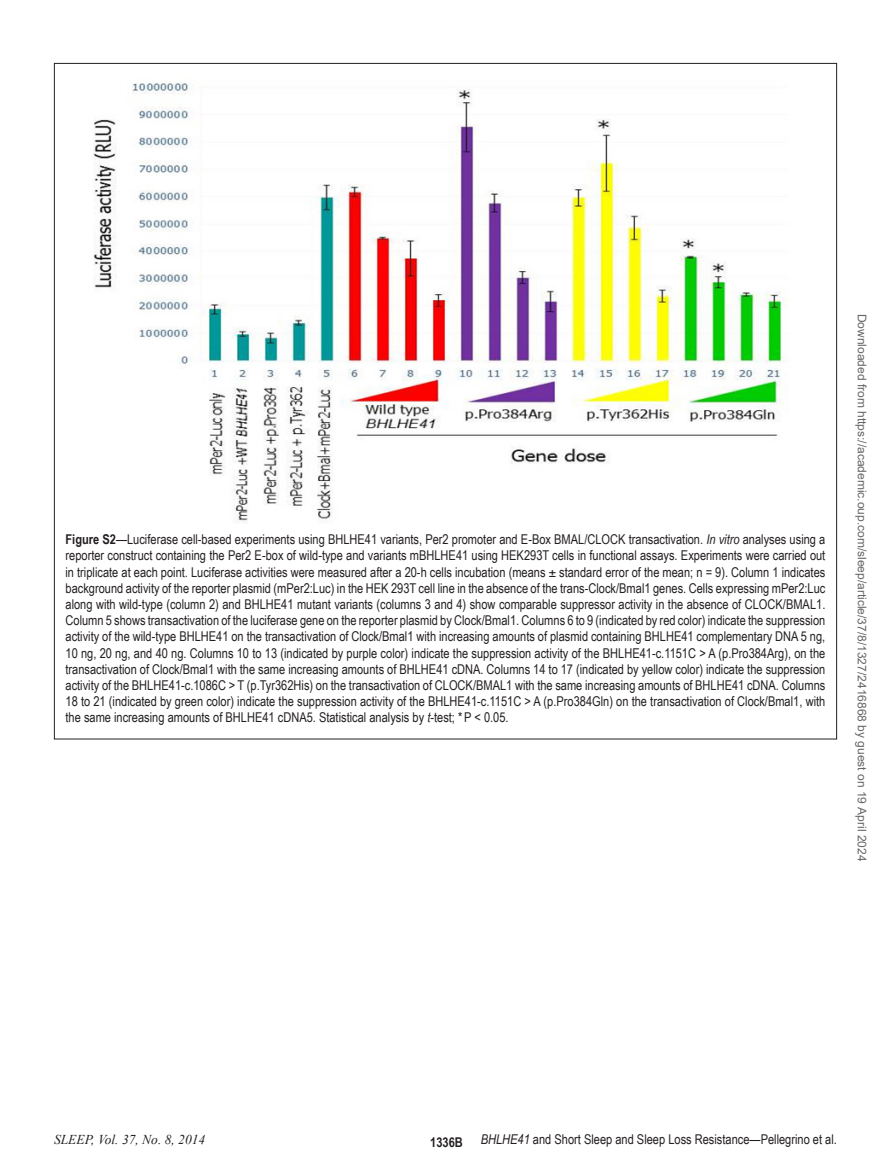
<style>
.page{position:relative;width:891px;height:1175px;background:#fff}
.page>*{position:absolute;margin:0;border:0;box-sizing:border-box;transform-origin:0 0}
.t1{font:13.5px/16.2px "Arial Narrow";color:#231f20;text-align:justify}
.t2{font:italic 13.5px "Times New Roman";color:#231f20}
.t3{font:700 13.5px "Arial Narrow";color:#231f20}
.t4{font:12px "Arial";color:#666}
.s1{font-weight:700}
.s2{font-style:italic}
</style>
<div class="page">
<img style="left:93px;top:83px;width:695px;height:440px">
<p class="t1" style="left:66px;top:531px;width:761px"><span class="s1">Figure S2</span>—Luciferase cell-based experiments using BHLHE41 variants, Per2 promoter and E-Box BMAL/CLOCK transactivation. <span class="s2">In vitro</span> analyses using a reporter construct containing the Per2 E-box of wild-type and variants mBHLHE41 using HEK293T cells in functional assays. Experiments were carried out in triplicate at each point. Luciferase activities were measured after a 20-h cells incubation (means ± standard error of the mean; n = 9). Column 1 indicates background activity of the reporter plasmid (mPer2:Luc) in the HEK 293T cell line in the absence of the trans-Clock/Bmal1 genes. Cells expressing mPer2:Luc along with wild-type (column 2) and BHLHE41 mutant variants (columns 3 and 4) show comparable suppressor activity in the absence of CLOCK/BMAL1.<br>Column 5 shows transactivation of the luciferase gene on the reporter plasmid by Clock/Bmal1. Columns 6 to 9 (indicated by red color) indicate the suppression activity of the wild-type BHLHE41 on the transactivation of Clock/Bmal1 with increasing amounts of plasmid containing BHLHE41 complementary DNA 5 ng, 10 ng, 20 ng, and 40 ng. Columns 10 to 13 (indicated by purple color) indicate the suppression activity of the BHLHE41-c.1151C &gt; A (p.Pro384Arg), on the transactivation of Clock/Bmal1 with the same increasing amounts of BHLHE41 cDNA. Columns 14 to 17 (indicated by yellow color) indicate the suppression activity of the BHLHE41-c.1086C &gt; T (p.Tyr362His) on the transactivation of CLOCK/BMAL1 with the same increasing amounts of BHLHE41 cDNA. Columns 18 to 21 (indicated by green color) indicate the suppression activity of the BHLHE41-c.1151C &gt; A (p.Pro384Gln) on the transactivation of Clock/Bmal1, with the same increasing amounts of BHLHE41 cDNA5. Statistical analysis by <span class="s2">t</span>-test; *P &lt; 0.05.</p>
<p class="t4" style="left:866px;top:314px;width:549px;rotate:90deg">Downloaded from https://academic.oup.com/sleep/article/37/8/1327/2416868 by guest on 19 April 2024</p>
<p class="t2" style="left:54px;top:1130px;width:153px">SLEEP, Vol. 37, No. 8, 2014</p>
<p class="t3" style="left:430px;top:1132px;width:34px">1336B</p>
<p class="t1" style="left:481px;top:1130px;width:358px"><span class="s2">BHLHE41</span> and Short Sleep and Sleep Loss Resistance—Pellegrino et al.</p>
</div>
